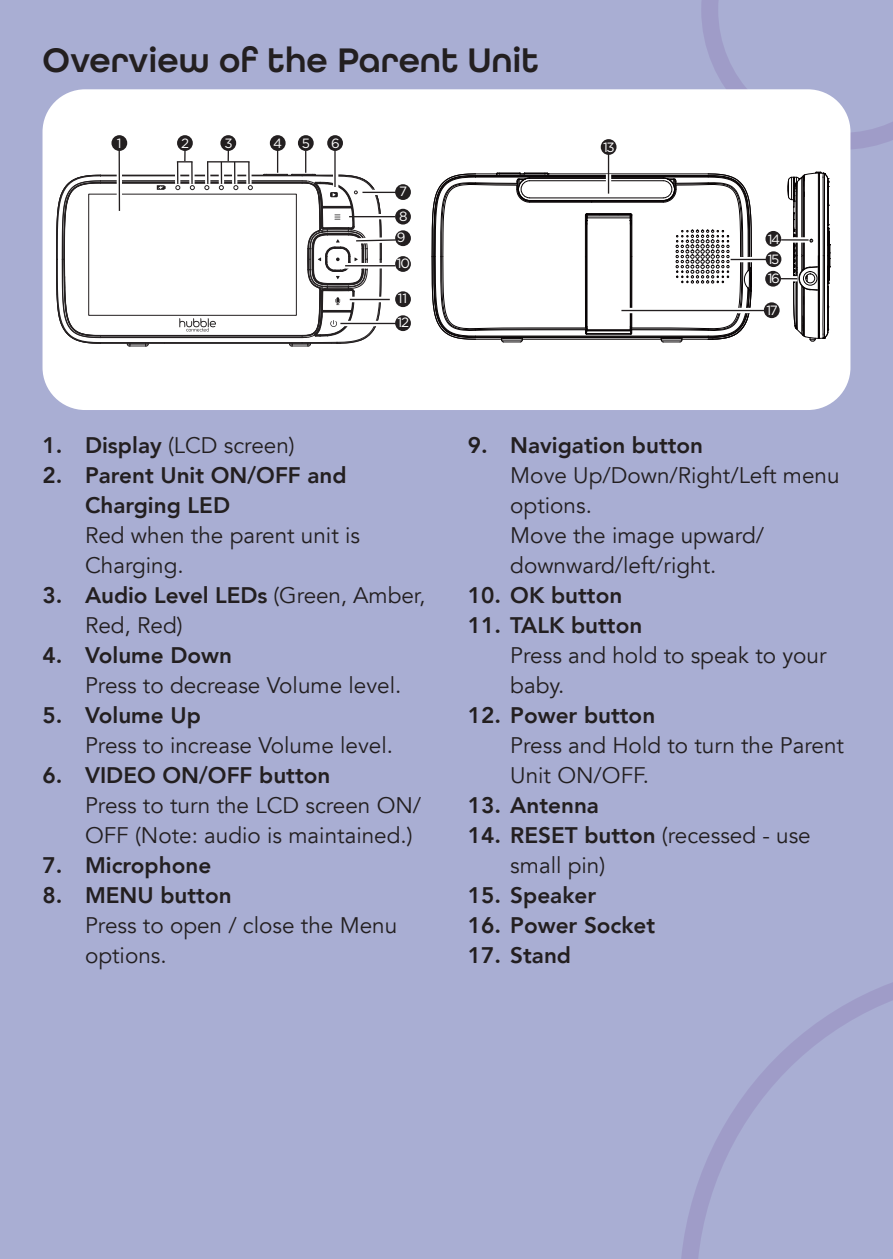
<style>
.page{position:relative;width:893px;height:1259px;background:#a9aed3}
.page>*{position:absolute;margin:0;border:0;box-sizing:border-box;transform-origin:0 0}
.t1{font:600 36px "All Round Gothic W01";color:#231f20}
.t2{font:22.5px/30px "Avenir LT";color:#231f20}
.t3{font:800 22.5px/30px "Avenir LT";color:#231f20}
.t4{font:13.5px/24px "Gotham";letter-spacing:-.1em;color:#fff}
.s1{font-weight:800}
</style>
<div class="page">
<svg style="left:701px;top:0;width:192px;height:150px"></svg>
<svg style="left:681px;top:982px;width:212px;height:277px"></svg>
<div style="left:43px;top:89px;width:807px;height:321px;background:#fff;border-radius:43px"></div>
<div style="left:88px;top:194px;width:209px;height:122px;border:1px solid #231f20"></div>
<svg style="left:248px;top:185px;width:5px;height:5px"></svg>
<hr style="left:101px;top:335px;width:201px;height:2px;background:#231f20">
<hr style="left:101px;top:180px;width:201px;height:1px;background:#231f20">
<hr style="left:101px;top:337px;width:201px;height:1px;background:#231f20">
<hr style="left:101px;top:182px;width:201px;height:1px;background:#231f20">
<hr style="left:164px;top:342px;width:138px;height:1px;background:#231f20">
<hr style="left:101px;top:343px;width:236px;height:1px;background:#231f20">
<hr style="left:101px;top:175px;width:162px;height:1px;background:#231f20">
<svg style="left:127px;top:343px;width:22px;height:3px"></svg>
<hr style="left:101px;top:342px;width:63px;height:1px;background:#231f20">
<svg style="left:56px;top:175px;width:45px;height:169px"></svg>
<svg style="left:157px;top:185px;width:9px;height:5px"></svg>
<svg style="left:179px;top:318px;width:37px;height:13px"></svg>
<div style="left:177px;top:135px;width:16px;height:16px;background:#231f20;border-radius:50%"></div>
<div style="left:220px;top:135px;width:16px;height:16px;background:#231f20;border-radius:50%"></div>
<hr style="left:522px;top:339px;width:139px;height:1px;background:#070304">
<hr style="left:475px;top:337px;width:233px;height:1px;background:#070304">
<hr style="left:475px;top:336px;width:233px;height:1px;background:#070304">
<hr style="left:475px;top:335px;width:233px;height:1px;background:#070304">
<hr style="left:587px;top:333px;width:44px;height:1px;background:#070304">
<hr style="left:587px;top:330px;width:43px;height:1px;background:#070304">
<hr style="left:587px;top:329px;width:43px;height:1px;background:#070304">
<hr style="left:587px;top:217px;width:43px;height:1px;background:#070304">
<hr style="left:587px;top:215px;width:43px;height:1px;background:#070304">
<hr style="left:586px;top:214px;width:45px;height:1px;background:#070304">
<hr style="left:587px;top:213px;width:43px;height:1px;background:#070304">
<hr style="left:530px;top:202px;width:133px;height:1px;background:#070304">
<hr style="left:530px;top:200px;width:133px;height:1px;background:#070304">
<hr style="left:530px;top:197px;width:133px;height:1px;background:#070304">
<hr style="left:530px;top:180px;width:133px;height:1px;background:#070304">
<hr style="left:530px;top:178px;width:133px;height:1px;background:#070304">
<hr style="left:476px;top:177px;width:232px;height:1px;background:#070304">
<hr style="left:475px;top:176px;width:233px;height:1px;background:#070304">
<hr style="left:475px;top:175px;width:233px;height:1px;background:#070304">
<hr style="left:548px;top:173px;width:160px;height:1px;background:#070304">
<hr style="left:592px;top:201px;width:71px;height:1px;background:#070304">
<svg style="left:630px;top:174px;width:122px;height:168px"></svg>
<svg style="left:432px;top:172px;width:160px;height:170px"></svg>
<div style="left:395px;top:184px;width:16px;height:16px;background:#231f20;border-radius:50%"></div>
<div style="left:395px;top:230px;width:16px;height:16px;background:#231f20;border-radius:50%"></div>
<div style="left:395px;top:209px;width:16px;height:15px;background:#231f20;border-radius:50%"></div>
<div style="left:270px;top:135px;width:16px;height:16px;background:#231f20;border-radius:50%"></div>
<div style="left:298px;top:135px;width:16px;height:16px;background:#231f20;border-radius:50%"></div>
<svg style="left:263px;top:149px;width:136px;height:197px"></svg>
<div style="left:395px;top:256px;width:16px;height:16px;background:#231f20;border-radius:50%"></div>
<svg style="left:345px;top:263px;width:49px;height:6px"></svg>
<hr style="left:345px;top:265px;width:50px;height:1px;background:#231f20">
<div style="left:395px;top:291px;width:16px;height:16px;background:#231f20;border-radius:50%"></div>
<div style="left:350px;top:297px;width:38px;height:5px;background:#d3d2d3"></div>
<hr style="left:350px;top:299px;width:40px;height:1px;background:#231f20">
<div style="left:395px;top:315px;width:16px;height:16px;background:#231f20;border-radius:50%"></div>
<div style="left:340px;top:321px;width:55px;height:5px;background:#d9d8d8"></div>
<hr style="left:340px;top:323px;width:56px;height:1px;background:#231f20">
<div style="left:327px;top:135px;width:16px;height:16px;background:#231f20;border-radius:50%"></div>
<div style="left:333px;top:169px;width:5px;height:20px;background:#fff"></div>
<hr style="left:334px;top:149px;width:2px;height:38px;background:#231f20">
<div style="left:766px;top:251px;width:15px;height:16px;background:#231f20;border-radius:50%"></div>
<div style="left:765px;top:271px;width:16px;height:16px;background:#231f20;border-radius:50%"></div>
<div style="left:731px;top:257px;width:34px;height:5px;background:#d9d9d9"></div>
<hr style="left:731px;top:259px;width:35px;height:1px;background:#231f20">
<div style="left:764px;top:302px;width:16px;height:16px;background:#231f20;border-radius:50%"></div>
<div style="left:621px;top:308px;width:142px;height:5px;background:#d9d9d9"></div>
<hr style="left:621px;top:310px;width:144px;height:1px;background:#231f20">
<div style="left:765px;top:231px;width:16px;height:16px;background:#231f20;border-radius:50%"></div>
<div style="left:601px;top:139px;width:15px;height:16px;background:#231f20;border-radius:50%"></div>
<div style="left:606px;top:174px;width:5px;height:20px;background:#dad9d9"></div>
<hr style="left:608px;top:153px;width:1px;height:41px;background:#231f20">
<svg style="left:780px;top:172px;width:50px;height:170px"></svg>
<svg style="left:117px;top:151px;width:5px;height:60px"></svg>
<hr style="left:119px;top:145px;width:1px;height:66px;background:#231f20">
<div style="left:111px;top:135px;width:16px;height:16px;background:#231f20;border-radius:50%"></div>
<div style="left:246px;top:162px;width:6px;height:22px;background:#fff"></div>
<hr style="left:248px;top:162px;width:2px;height:22px;background:#231f20">
<svg style="left:219px;top:148px;width:19px;height:42px"></svg>
<div style="left:205px;top:162px;width:5px;height:22px;background:#fff"></div>
<svg style="left:205px;top:162px;width:4px;height:28px"></svg>
<hr style="left:207px;top:161px;width:43px;height:1px;background:#231f20">
<div style="left:175px;top:162px;width:5px;height:22px;background:#fff"></div>
<svg style="left:176px;top:148px;width:19px;height:42px"></svg>
<h1 class="t1" style="left:43px;top:40px;width:498px">Overview of the Parent Unit</h1>
<p class="t4" style="left:331px;top:131px;width:10px">6</p>
<p class="t4" style="left:181px;top:131px;width:10px">2</p>
<p class="t4" style="left:224px;top:131px;width:10px">3</p>
<p class="t4" style="left:117px;top:131px;width:6px">1</p>
<p class="t4" style="left:603px;top:135px;width:13px">13</p>
<p class="t4" style="left:273px;top:131px;width:10px">4</p>
<p class="t4" style="left:302px;top:131px;width:10px">5</p>
<p class="t4" style="left:399px;top:179px;width:9px">7</p>
<p class="t4" style="left:397px;top:225px;width:10px">9</p>
<p class="t4" style="left:399px;top:204px;width:10px">8</p>
<p class="t4" style="left:397px;top:251px;width:15px">10</p>
<p class="t4" style="left:398px;top:286px;width:13px">11<br>12</p>
<p class="t4" style="left:768px;top:227px;width:14px">14</p>
<p class="t4" style="left:768px;top:249px;width:14px;line-height:19.2px">15<br>16</p>
<p class="t4" style="left:766px;top:298px;width:13px">17</p>
<p class="t2" style="left:43px;top:431px;width:254px"><span class="s1">1. Display</span> (LCD screen)</p>
<p class="t3" style="left:85px;top:460px;width:263px;text-indent:-43px">2. Parent Unit ON/OFF and<br>Charging LED</p>
<p class="t2" style="left:85px;top:521px;width:276px">Red when the parent unit is<br>Charging.</p>
<p class="t2" style="left:85px;top:581px;width:342px;text-indent:-43px"><span class="s1">3. Audio Level LEDs</span> (Green, Amber,<br>Red, Red)</p>
<p class="t3" style="left:43px;top:640px;width:191px">4. Volume Down</p>
<p class="t2" style="left:85px;top:671px;width:318px">Press to decrease Volume level.</p>
<p class="t3" style="left:43px;top:700px;width:160px">5. Volume Up</p>
<p class="t2" style="left:85px;top:731px;width:309px">Press to increase Volume level.</p>
<p class="t3" style="left:43px;top:760px;width:289px">6. VIDEO ON/OFF button</p>
<p class="t2" style="left:85px;top:791px;width:338px">Press to turn the LCD screen ON/<br>OFF (Note: audio is maintained.)</p>
<p class="t3" style="left:43px;top:850px;width:170px">7. Microphone</p>
<p class="t3" style="left:43px;top:880px;width:191px">8. MENU button</p>
<p class="t2" style="left:85px;top:911px;width:314px">Press to open / close the Menu options.</p>
<p class="t3" style="left:468px;top:430px;width:237px">9. Navigation button</p>
<p class="t2" style="left:510px;top:461px;width:331px">Move Up/Down/Right/Left menu options.<br>Move the image upward/ downward/left/right.</p>
<p class="t3" style="left:468px;top:580px;width:156px">10. OK button</p>
<p class="t3" style="left:468px;top:610px;width:176px">11. TALK button</p>
<p class="t2" style="left:510px;top:641px;width:318px">Press and hold to speak to your baby.</p>
<p class="t3" style="left:468px;top:700px;width:189px">12. Power button</p>
<p class="t2" style="left:510px;top:731px;width:335px">Press and Hold to turn the Parent<br>Unit ON/OFF.</p>
<p class="t3" style="left:468px;top:790px;width:133px">13. Antenna</p>
<p class="t2" style="left:510px;top:821px;width:302px;text-indent:-43px"><span class="s1">14. RESET button</span> (recessed - use small pin)</p>
<p class="t3" style="left:468px;top:880px;width:130px">15. Speaker</p>
<p class="t3" style="left:468px;top:910px;width:189px">16. Power Socket</p>
<p class="t3" style="left:468px;top:940px;width:105px">17. Stand</p>
</div>
